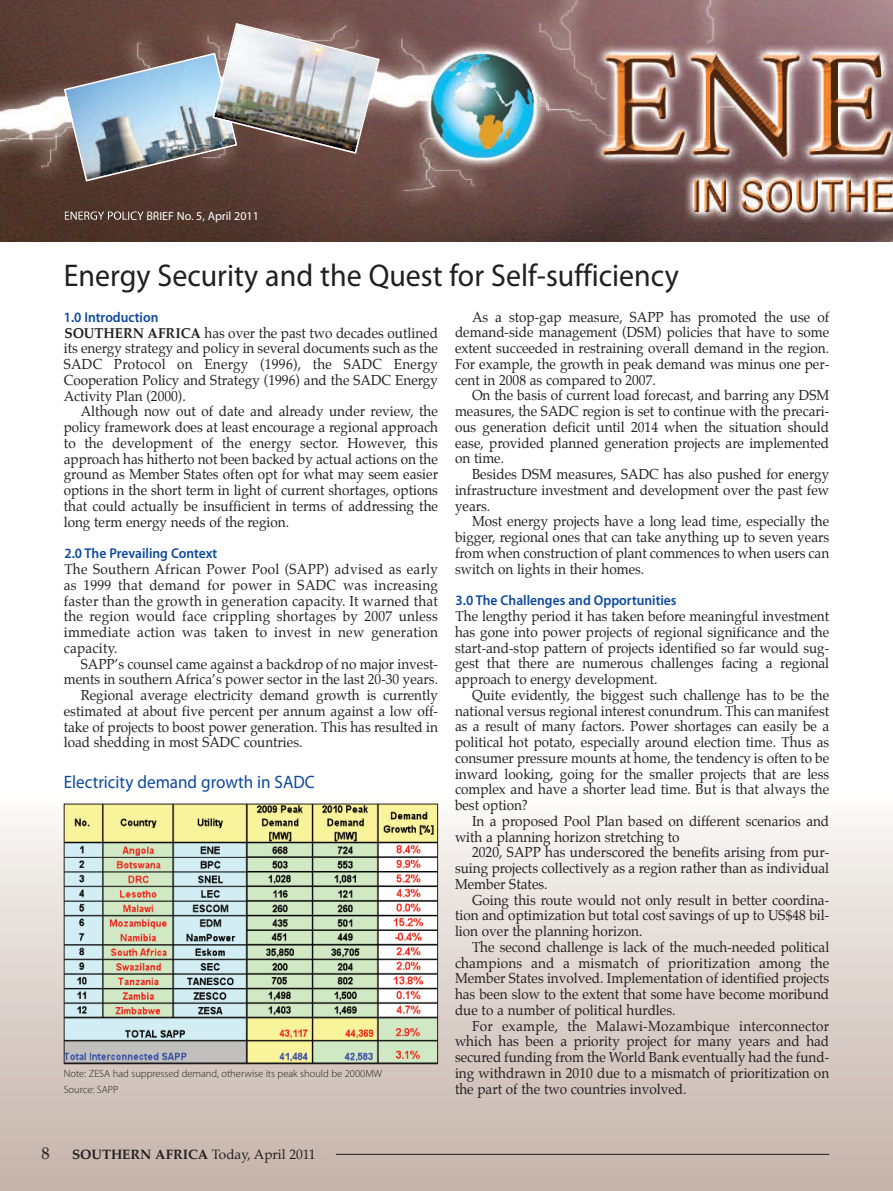
<style>
.page{position:relative;width:893px;height:1191px;background:#fff}
.page>*{position:absolute;margin:0;border:0;box-sizing:border-box;transform-origin:0 0}
.t1{font:31.5px "Myriad Pro";color:#231f20;scale:.95 1}
.t2{font:18px "Myriad Pro";color:#0c499c;scale:.95 1}
.t3{font:16.5px "Palatino";color:#231f20}
.t4{font:14.25px/15.8px "Palatino";color:#231f20;text-align:justify;scale:.95 1}
.t5{font:600 14.25px "Myriad Pro";color:#0c499c;scale:.95 1}
.t6{font:13.5px "Palatino";color:#231f20}
.t7{font:12px "Myriad Pro";color:#fff}
.t8{font:300 10.5px/16.5px "Myriad Pro";color:#231f20}
.s1{font-weight:700}
</style>
<div class="page">
<img style="left:0;top:0;width:893px;height:242px">
<hr style="left:0;top:1189px;width:893px;height:1px;background:#c5b3aa">
<div style="left:0;top:796px;width:893px;height:393px;background:linear-gradient(to bottom,#faf8f6,#c3b1a8)"></div>
<hr style="left:0;top:796px;width:893px;height:1px;background:#fff">
<hr style="left:336px;top:1154px;width:493px;height:1px;background:#231f20">
<img style="left:8px;top:9px;width:283px;height:228px">
<img style="left:65px;top:211px;width:94px;height:9px">
<img style="left:199px;top:0;width:231px;height:204px">
<div style="left:186px;top:0;width:107px;height:22px;background:#6e4a43"></div>
<img style="left:63px;top:22px;width:318px;height:160px">
<img style="left:66px;top:805px;width:370px;height:257px">
<div style="left:64px;top:803px;width:374px;height:261px;border:1px solid #231f20"></div>
<p class="t7" style="left:64px;top:211px;width:197px">ENERGY POLICY BRIEF No. 5, April 2011</p>
<h1 class="t1" style="left:64px;top:264px;width:649px">Energy Security and the Quest for Self-sufficiency</h1>
<p class="t5" style="left:64px;top:312px;width:101px">1.0 Introduction</p>
<p class="t4" style="left:64px;top:326px;width:395px"><span class="s1">SOUTHERN AFRICA</span> has over the past two decades outlined its energy strategy and policy in several documents such as the SADC Protocol on Energy (1996), the SADC Energy Cooperation Policy and Strategy (1996) and the SADC Energy Activity Plan (2000).</p>
<p class="t4" style="left:64px;top:405px;width:395px;text-indent:17px">Although now out of date and already under review, the policy framework does at least encourage a regional approach to the development of the energy sector. However, this approach has hitherto not been backed by actual actions on the ground as Member States often opt for what may seem easier options in the short term in light of current shortages, options that could actually be insufficient in terms of addressing the long term energy needs of the region.</p>
<p class="t5" style="left:64px;top:548px;width:162px">2.0 The Prevailing Context</p>
<p class="t4" style="left:64px;top:562px;width:395px">The Southern African Power Pool (SAPP) advised as early as 1999 that demand for power in SADC was increasing faster than the growth in generation capacity. It warned that the region would face crippling shortages by 2007 unless immediate action was taken to invest in new generation capacity.</p>
<p class="t4" style="left:81px;top:657px;width:377px">SAPP’s counsel came against a backdrop of no major invest-</p>
<p class="t4" style="left:64px;top:672px;width:395px">ments in southern Africa’s power sector in the last 20-30 years.</p>
<p class="t4" style="left:81px;top:688px;width:377px">Regional average electricity demand growth is currently</p>
<p class="t4" style="left:64px;top:704px;width:395px">estimated at about five percent per annum against a low off-</p>
<p class="t4" style="left:64px;top:720px;width:395px">take of projects to boost power generation. This has resulted in</p>
<p class="t4" style="left:64px;top:735px;width:253px">load shedding in most SADC countries.</p>
<p class="t4" style="left:455px;top:310px;width:395px;text-indent:17px">As a stop-gap measure, SAPP has promoted the use of demand-side management (DSM) policies that have to some extent succeeded in restraining overall demand in the region.<br>For example, the growth in peak demand was minus one per&shy;cent in 2008 as compared to 2007.</p>
<p class="t4" style="left:455px;top:389px;width:395px;text-indent:17px">On the basis of current load forecast, and barring any DSM measures, the SADC region is set to continue with the precari&shy;ous generation deficit until 2014 when the situation should ease, provided planned generation projects are implemented on time.</p>
<p class="t4" style="left:455px;top:467px;width:395px;text-indent:17px">Besides DSM measures, SADC has also pushed for energy infrastructure investment and development over the past few years.</p>
<p class="t4" style="left:455px;top:515px;width:395px;text-indent:17px">Most energy projects have a long lead time, especially the bigger, regional ones that can take anything up to seven years from when construction of plant commences to when users can switch on lights in their homes.</p>
<p class="t5" style="left:456px;top:595px;width:234px">3.0 The Challenges and Opportunities</p>
<p class="t4" style="left:455px;top:609px;width:395px">The lengthy period it has taken before meaningful investment has gone into power projects of regional significance and the start-and-stop pattern of projects identified so far would sug&shy;gest that there are numerous challenges facing a regional approach to energy development.</p>
<p class="t4" style="left:455px;top:688px;width:395px;text-indent:17px">Quite evidently, the biggest such challenge has to be the national versus regional interest conundrum. This can manifest as a result of many factors. Power shortages can easily be a political hot potato, especially around election time. Thus as consumer pressure mounts at home, the tendency is often to be inward looking, going for the smaller projects that are less complex and have a shorter lead time. But is that always the best option?</p>
<p class="t4" style="left:455px;top:814px;width:395px;text-indent:17px">In a proposed Pool Plan based on different scenarios and with a planning horizon stretching to</p>
<p class="t4" style="left:455px;top:845px;width:395px;text-indent:17px">2020, SAPP has underscored the benefits arising from pur&shy;suing projects collectively as a region rather than as individual Member States.</p>
<p class="t4" style="left:455px;top:893px;width:395px;text-indent:17px">Going this route would not only result in better coordina&shy;tion and optimization but total cost savings of up to US$48 bil&shy;lion over the planning horizon.</p>
<p class="t4" style="left:455px;top:940px;width:395px;text-indent:17px">The second challenge is lack of the much-needed political champions and a mismatch of prioritization among the Member States involved. Implementation of identified projects has been slow to the extent that some have become moribund due to a number of political hurdles.</p>
<p class="t4" style="left:455px;top:1019px;width:395px;text-indent:17px">For example, the Malawi-Mozambique interconnector which has been a priority project for many years and had secured funding from the World Bank eventually had the fund&shy;ing withdrawn in 2010 due to a mismatch of prioritization on the part of the two countries involved.</p>
<p class="t2" style="left:64px;top:775px;width:266px">Electricity demand growth in SADC</p>
<p class="t8" style="left:64px;top:1066px;width:320px">Note: ZESA had suppressed demand, otherwise its peak should be 2000MW<br>Source: SAPP</p>
<p class="t3" style="left:41px;top:1145px;width:10px">8</p>
<p class="t6" style="left:72px;top:1147px;width:245px"><span class="s1">SOUTHERN AFRICA</span> Today, April 2011</p>
</div>
